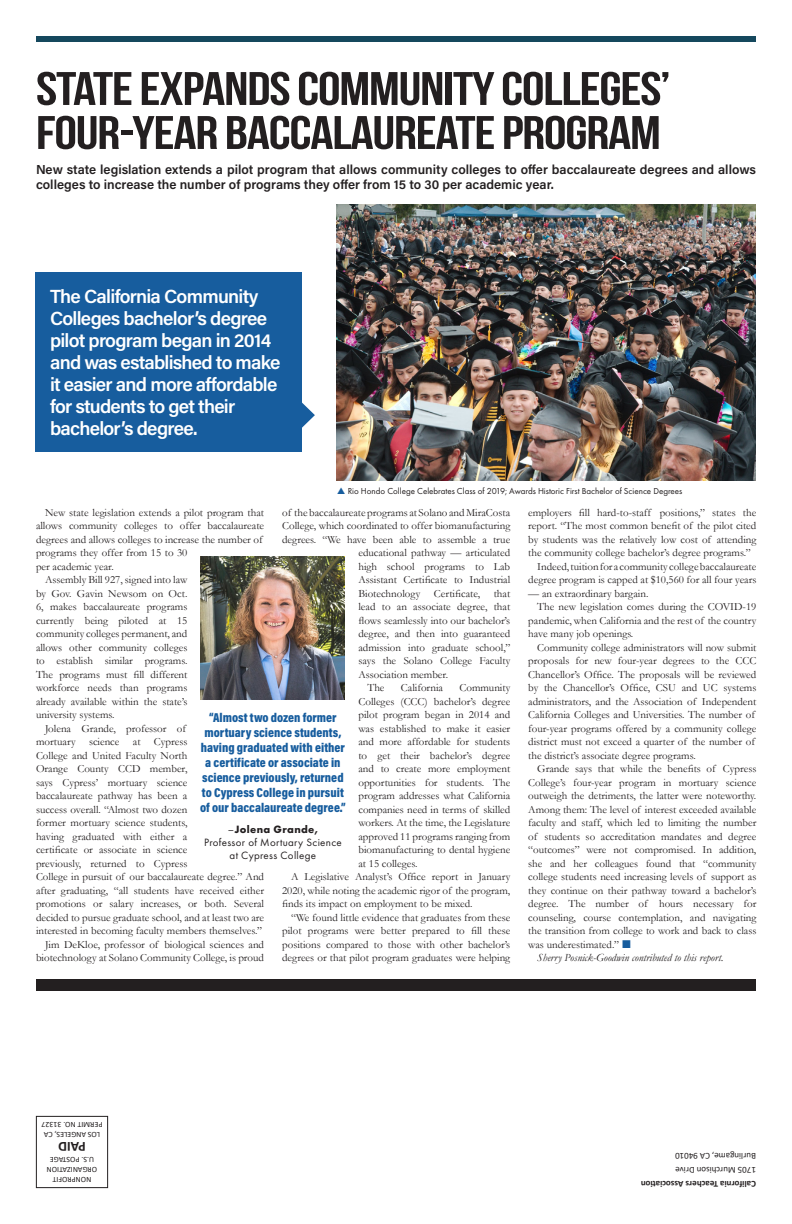
<style>
.page{position:relative;width:792px;height:1224px;background:#fff}
.page>*{position:absolute;margin:0;border:0;box-sizing:border-box;transform-origin:0 0}
.t1{font:47px "Bebas Neue";letter-spacing:-.02em;color:#231f20;scale:1.21 1}
.t2{font:600 19px/22px "Acumin Pro";letter-spacing:-.04em;color:#fff}
.t3{font:700 14px "Calibri";color:#231f20}
.t4{font:600 13px/15.5px "Acumin Pro";color:#231f20}
.t5{font:900 13px/15px "Acumin Pro Cond";color:#175d9e;text-align:center}
.t6{font:11px/13.5px "Garamond";color:#231f20;text-align:justify}
.t7{font:11px/13.2px "Futura PT";letter-spacing:.03em;color:#231f20;text-align:center}
.t8{font:italic 11px "Garamond";color:#231f20}
.t9{font:9px "Futura PT";color:#231f20}
.t10{font:9px "Calibri";color:#231f20}
.t11{font:700 9px "Calibri";color:#231f20}
.t12{font:8px "Calibri";color:#231f20}
.s1{font-weight:700}
.s2{font-family:"Segoe UI";color:#175d9e}
</style>
<div class="page">
<div style="left:36px;top:36px;width:720px;height:5px;background:#15485d"></div>
<div style="left:36px;top:980px;width:720px;height:11px;background:#231f20"></div>
<div style="left:36px;top:1116px;width:72px;height:72px;border:1px solid #231f20"></div>
<img style="left:201px;top:556px;width:144px;height:144px">
<img style="left:337px;top:204px;width:419px;height:276px">
<div style="left:36px;top:272px;width:266px;height:179px;background:#175d9e"></div>
<svg style="left:302px;top:402px;width:13px;height:26px"></svg>
<p class="t1" style="left:36px;top:63px;width:526px">STATE EXPANDS COMMUNITY COLLEGES’</p>
<p class="t1" style="left:36px;top:107px;width:518px">FOUR-YEAR BACCALAUREATE PROGRAM</p>
<p class="t4" style="left:36px;top:161px;width:722px">New state legislation extends a pilot program that allows community colleges to offer baccalaureate degrees and allows colleges to increase the number of programs they offer from 15 to 30 per academic year.</p>
<p class="t2" style="left:50px;top:284px;width:232px">The California Community<br>Colleges bachelor’s degree pilot program began in 2014 and was established to make it easier and more affordable for students to get their bachelor’s degree.</p>
<p class="t9" style="left:348px;top:486px;width:336px">Rio Hondo College Celebrates Class of 2019; Awards Historic First Bachelor of Science Degrees</p>
<p class="t6" style="left:282px;top:505px;width:230px">of the baccalaureate programs at Solano and MiraCosta</p>
<p class="t6" style="left:282px;top:519px;width:230px">College, which coordinated to offer biomanufacturing</p>
<p class="t6" style="left:282px;top:532px;width:230px">degrees. “We have been able to assemble a true</p>
<p class="t6" style="left:358px;top:546px;width:153px">educational pathway — articulated</p>
<p class="t6" style="left:358px;top:559px;width:153px">high school programs to Lab</p>
<p class="t6" style="left:358px;top:573px;width:153px">Assistant Certificate to Industrial</p>
<p class="t6" style="left:358px;top:586px;width:153px">Biotechnology Certificate, that</p>
<p class="t6" style="left:358px;top:600px;width:153px">lead to an associate degree, that</p>
<p class="t6" style="left:358px;top:613px;width:153px">flows seamlessly into our bachelor’s</p>
<p class="t6" style="left:358px;top:627px;width:153px">degree, and then into guaranteed</p>
<p class="t6" style="left:358px;top:640px;width:153px">admission into graduate school,”</p>
<p class="t6" style="left:358px;top:654px;width:153px">says the Solano College Faculty</p>
<p class="t6" style="left:358px;top:667px;width:91px">Association member.</p>
<p class="t6" style="left:367px;top:681px;width:19px">The</p>
<p class="t6" style="left:401px;top:681px;width:44px">California</p>
<p class="t6" style="left:36px;top:505px;width:230px;text-align:left;text-indent:9px">New state legislation extends a pilot program that allows community colleges to offer baccalaureate degrees and allows colleges to increase the number of programs they offer from 15 to 30<br>per academic year.</p>
<p class="t6" style="left:36px;top:573px;width:153px;text-indent:9px">Assembly Bill 927, signed into law by Gov. Gavin Newsom on Oct.<br>6, makes baccalaureate programs currently being piloted at 15 community colleges permanent, and allows other community colleges to establish similar programs.<br>The programs must fill different workforce needs than programs already available within the state’s university systems.</p>
<p class="t6" style="left:36px;top:721px;width:230px;text-align:left;text-indent:9px">Jolena Grande, professor of<br>mortuary science at Cypress<br>College and United Faculty North<br>Orange County CCD member,<br>says Cypress’ mortuary science<br>baccalaureate pathway has been a<br>success overall. “Almost two dozen<br>former mortuary science students,<br>having graduated with either a<br>certificate or associate in science<br>previously, returned to Cypress<br>College in pursuit of our baccalaureate degree.” And after graduating, “all students have received either promotions or salary increases, or both. Several decided to pursue graduate school, and at least two are interested in becoming faculty members themselves.”</p>
<p class="t6" style="left:36px;top:937px;width:230px;text-align:right">Jim DeKloe, professor of biological sciences and biotechnology at Solano Community College, is proud</p>
<p class="t6" style="left:358px;top:681px;width:153px;text-indent:101px">Community Colleges (CCC) bachelor’s degree pilot program began in 2014 and was established to make it easier and more affordable for students to get their bachelor’s degree and to create more employment opportunities for students. The program addresses what California companies need in terms of skilled workers. At the time, the Legislature approved 11 programs ranging from biomanufacturing to dental hygiene at 15 colleges.</p>
<p class="t6" style="left:282px;top:870px;width:230px;text-indent:9px">A Legislative Analyst’s Office report in January 2020, while noting the academic rigor of the program, finds its impact on employment to be mixed.</p>
<p class="t6" style="left:282px;top:910px;width:230px;text-indent:9px">“We found little evidence that graduates from these pilot programs were better prepared to fill these positions compared to those with other bachelor’s degrees or that pilot program graduates were helping</p>
<p class="t5" style="left:200px;top:710px;width:147px">“Almost two dozen former mortuary science students, having graduated with either a certificate or associate in science previously, returned to Cypress College in pursuit of our baccalaureate degree.”</p>
<p class="t7" style="left:204px;top:822px;width:139px">–<span class="s1">Jolena Grande,<br></span>Professor of Mortuary Science</p>
<p class="t7" style="left:230px;top:849px;width:88px">at Cypress College</p>
<p class="t6" style="left:528px;top:505px;width:230px">employers fill hard-to-staff positions,” states the report. “The most common benefit of the pilot cited by students was the relatively low cost of attending the community college bachelor’s degree programs.”</p>
<p class="t6" style="left:528px;top:559px;width:230px;text-align:right">Indeed, tuition for a community college baccalaureate degree program is capped at $10,560 for all four years</p>
<p class="t6" style="left:528px;top:586px;width:122px">— an extraordinary bargain.</p>
<p class="t6" style="left:528px;top:600px;width:230px;text-indent:9px">The new legislation comes during the COVID-19 pandemic, when California and the rest of the country have many job openings.</p>
<p class="t6" style="left:528px;top:640px;width:230px;text-align:left;text-indent:9px">Community college administrators will now submit proposals for new four-year degrees to the CCC Chancellor’s Office. The proposals will be reviewed by the Chancellor’s Office, CSU and UC systems administrators, and the Association of Independent California Colleges and Universities. The number of four-year programs offered by a community college district must not exceed a quarter of the number of the district’s associate degree programs.</p>
<p class="t6" style="left:528px;top:762px;width:230px;text-indent:9px">Grande says that while the benefits of Cypress College’s four-year program in mortuary science outweigh the detriments, the latter were noteworthy.<br>Among them: The level of interest exceeded available faculty and staff, which led to limiting the number of students so accreditation mandates and degree “outcomes” were not compromised. In addition, she and her colleagues found that “community college students need increasing levels of support as they continue on their pathway toward a bachelor’s degree. The number of hours necessary for counseling, course contemplation, and navigating the transition from college to work and back to class was underestimated.” <span class="s2">■</span></p>
<p class="t8" style="left:537px;top:950px;width:188px">Sherry Posnick-Goodwin contributed to this report.</p>
<p class="t12" style="left:103px;top:1130px;width:63px;rotate:-180deg">PERMIT NO. 31327</p>
<p class="t12" style="left:100px;top:1140px;width:58px;rotate:-180deg">LOS ANGELES, CA</p>
<p class="t3" style="left:86px;top:1156px;width:29px;rotate:-180deg">PAID</p>
<p class="t12" style="left:94px;top:1165px;width:46px;rotate:-180deg">U.S. POSTAGE</p>
<p class="t12" style="left:97px;top:1175px;width:52px;rotate:-180deg">ORGANIZATION</p>
<p class="t12" style="left:91px;top:1185px;width:40px;rotate:-180deg">NONPROFIT</p>
<p class="t10" style="left:756px;top:1162px;width:82px;rotate:-180deg">Burlingame, CA 94010</p>
<p class="t10" style="left:756px;top:1176px;width:82px;rotate:-180deg">1705 Murchison Drive</p>
<p class="t11" style="left:756px;top:1191px;width:117px;rotate:-180deg">California Teachers Association</p>
</div>
